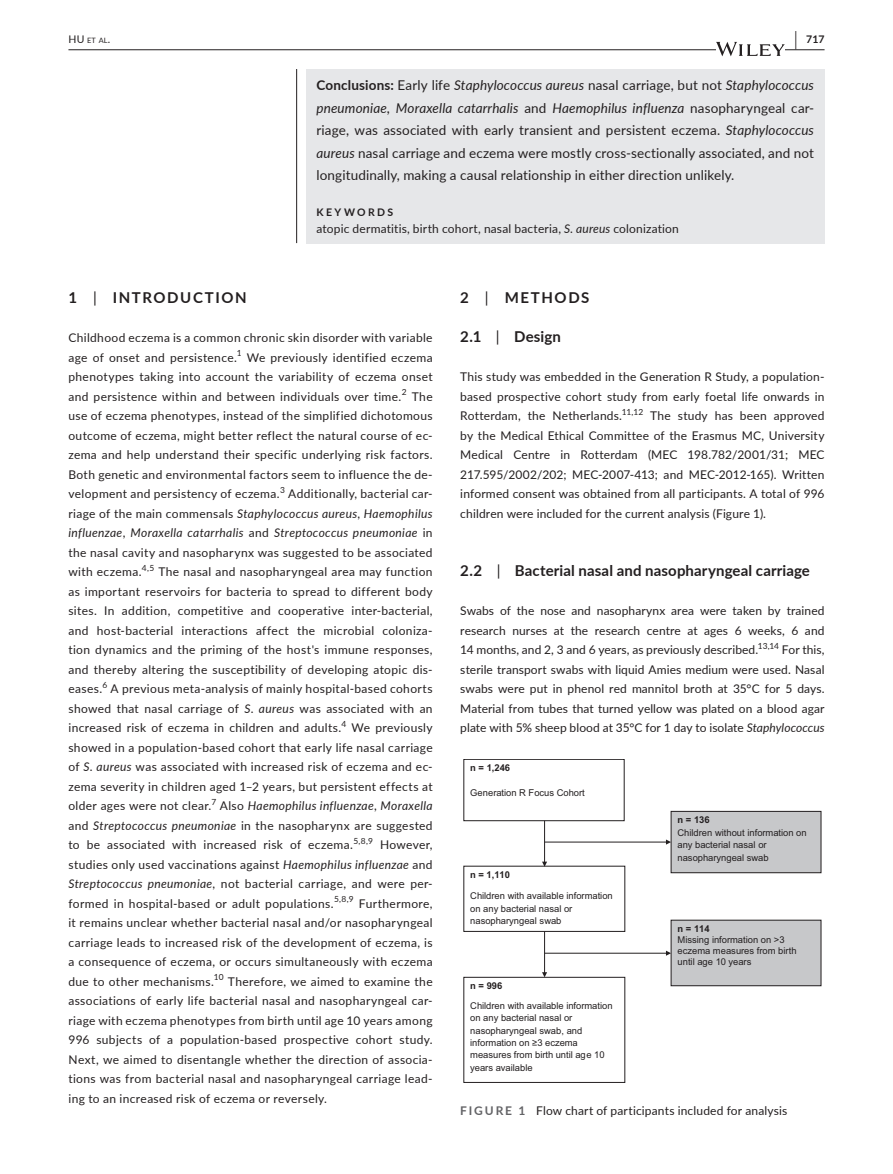
<style>
.page{position:relative;width:893px;height:1174px;background:#fff}
.page>*{position:absolute;margin:0;border:0;box-sizing:border-box;transform-origin:0 0}
.t1{font:700 15px "Lato";letter-spacing:.01em;color:#231f20}
.t2{font:700 15px "Lato";letter-spacing:.105em;color:#231f20}
.t3{font:700 15px "Lato";letter-spacing:.11em;color:#231f20}
.t4{font:13.5px/22.5px "Lato";letter-spacing:.01em;color:#231f20;text-align:justify}
.t5{font:12px/19.5px "Lato";letter-spacing:.025em;color:#231f20;text-align:justify}
.t6{font:700 10.5px "Lato";letter-spacing:.22em;color:#231f20}
.t7{font:9.45px/12.5px "Arial";color:#231f20}
.t8{font:700 9.45px "Arial";color:#231f20}
.t9{font:8.4px "Lato";letter-spacing:-.015em;color:#231f20}
.t10{font:7.35px "Lato";color:#231f20}
.s1{font-size:10.5px}
.s2{font-size:19.5px}
.s3{font-weight:700}
.s4{font-style:italic}
.s5{font-weight:400}
.s6{font-weight:700;color:#636366}
</style>
<div class="page">
<hr style="left:68px;top:49px;width:756px;height:1px;background:#231f20">
<svg style="left:716px;top:42px;width:69px;height:14px"></svg>
<div style="left:463px;top:759px;width:161px;height:62px;border:1px solid #231f20"></div>
<div style="left:463px;top:977px;width:162px;height:105px;border:1px solid #231f20"></div>
<div style="left:671px;top:811px;width:150px;height:61px;background:#c7c8ca"></div>
<div style="left:671px;top:811px;width:150px;height:62px;border:1px solid #231f20"></div>
<div style="left:671px;top:920px;width:150px;height:65px;background:#c7c8ca"></div>
<div style="left:671px;top:919px;width:150px;height:67px;border:1px solid #231f20"></div>
<hr style="left:545px;top:952px;width:122px;height:1px;background:#231f20">
<svg style="left:666px;top:950px;width:5px;height:5px"></svg>
<hr style="left:544px;top:931px;width:1px;height:42px;background:#231f20">
<svg style="left:542px;top:972px;width:5px;height:5px"></svg>
<hr style="left:544px;top:820px;width:1px;height:42px;background:#231f20">
<svg style="left:542px;top:861px;width:5px;height:5px"></svg>
<hr style="left:545px;top:841px;width:122px;height:1px;background:#231f20">
<svg style="left:666px;top:839px;width:5px;height:5px"></svg>
<div style="left:306px;top:69px;width:518px;height:174px;background:#e6e7e9"></div>
<hr style="left:296px;top:69px;width:1px;height:174px;background:#231f20">
<p class="t10" style="left:68px;top:35px;width:43px"><span class="s1">HU</span> et al<span class="s1">.</span></p>
<p class="t6" style="left:795px;top:31px;width:31px"><span class="s2">|</span> 717</p>
<p class="t4" style="left:316px;top:74px;width:499px"><span class="s3">Conclusions:</span> Early life <span class="s4">Staphylococcus aureus</span> nasal carriage, but not <span class="s4">Staphylococcus pneumoniae</span>, <span class="s4">Moraxella catarrhalis</span> and <span class="s4">Haemophilus influenza</span> nasopharyngeal car&shy;riage, was associated with early transient and persistent eczema. <span class="s4">Staphylococcus aureus</span> nasal carriage and eczema were mostly cross-sectionally associated, and not longitudinally, making a causal relationship in either direction unlikely.</p>
<p class="t6" style="left:316px;top:205px;width:78px">KEYWORDS</p>
<p class="t5" style="left:316px;top:218px;width:364px">atopic dermatitis, birth cohort, nasal bacteria, <span class="s4">S. aureus</span> colonization</p>
<p class="t2" style="left:68px;top:287px;width:180px">1 <span class="s5">|</span> INTRODUCTION</p>
<p class="t5" style="left:68px;top:327px;width:366px">Childhood eczema is a common chronic skin disorder with variable age of onset and persistence.</p>
<p class="t9" style="left:237px;top:347px;width:6px">1</p>
<p class="t5" style="left:68px;top:347px;width:366px;text-indent:178px">We previously identified eczema phenotypes taking into account the variability of eczema onset and persistence within and between individuals over time.</p>
<p class="t9" style="left:402px;top:386px;width:6px">2</p>
<p class="t5" style="left:68px;top:386px;width:366px;text-indent:343px">The use of eczema phenotypes, instead of the simplified dichotomous outcome of eczema, might better reflect the natural course of ec&shy;zema and help understand their specific underlying risk factors.<br>Both genetic and environmental factors seem to influence the de&shy;velopment and persistency of eczema.</p>
<p class="t9" style="left:280px;top:484px;width:6px">3</p>
<p class="t5" style="left:68px;top:483px;width:366px;text-indent:220px">Additionally, bacterial car&shy;riage of the main commensals <span class="s4">Staphylococcus aureus</span>, <span class="s4">Haemophilus influenzae</span>, <span class="s4">Moraxella catarrhalis</span> and <span class="s4">Streptococcus pneumoniae</span> in the nasal cavity and nasopharynx was suggested to be associated with eczema.</p>
<p class="t9" style="left:142px;top:562px;width:14px">4,5</p>
<p class="t5" style="left:68px;top:561px;width:366px;text-indent:90px">The nasal and nasopharyngeal area may function as important reservoirs for bacteria to spread to different body sites. In addition, competitive and cooperative inter-bacterial, and host-bacterial interactions affect the microbial coloniza&shy;tion dynamics and the priming of the host's immune responses, and thereby altering the susceptibility of developing atopic dis&shy;eases.</p>
<p class="t9" style="left:103px;top:679px;width:6px">6</p>
<p class="t5" style="left:68px;top:678px;width:366px;text-indent:42px">A previous meta-analysis of mainly hospital-based cohorts showed that nasal carriage of <span class="s4">S. aureus</span> was associated with an increased risk of eczema in children and adults.</p>
<p class="t9" style="left:342px;top:718px;width:6px">4</p>
<p class="t5" style="left:68px;top:717px;width:366px;text-indent:283px">We previously showed in a population-based cohort that early life nasal carriage of <span class="s4">S. aureus</span> was associated with increased risk of eczema and ec&shy;zema severity in children aged 1–2 years, but persistent effects at older ages were not clear.<sup>7</sup> Also <span class="s4">Haemophilus influenzae</span>, <span class="s4">Moraxella </span>and <span class="s4">Streptococcus pneumoniae</span> in the nasopharynx are suggested to be associated with increased risk of eczema.</p>
<p class="t9" style="left:353px;top:835px;width:21px">5,8,9</p>
<p class="t5" style="left:68px;top:834px;width:366px;text-indent:312px">However, studies only used vaccinations against <span class="s4">Haemophilus influenzae</span> and <span class="s4">Streptococcus pneumoniae</span>, not bacterial carriage, and were per&shy;formed in hospital-based or adult populations.</p>
<p class="t9" style="left:334px;top:893px;width:21px">5,8,9</p>
<p class="t5" style="left:68px;top:893px;width:366px;text-indent:290px">Furthermore, it remains unclear whether bacterial nasal and/or nasopharyngeal carriage leads to increased risk of the development of eczema, is a consequence of eczema, or occurs simultaneously with eczema due to other mechanisms.<sup>10</sup> Therefore, we aimed to examine the associations of early life bacterial nasal and nasopharyngeal car&shy;riage with eczema phenotypes from birth until age 10 years among 996 subjects of a population-based prospective cohort study.<br>Next, we aimed to disentangle whether the direction of associa&shy;tions was from bacterial nasal and nasopharyngeal carriage lead&shy;ing to an increased risk of eczema or reversely.</p>
<p class="t3" style="left:460px;top:287px;width:131px">2 <span class="s5">|</span> METHODS</p>
<p class="t1" style="left:460px;top:326px;width:102px">2.1 <span class="s5">|</span> Design</p>
<p class="t5" style="left:460px;top:366px;width:366px">This study was embedded in the Generation R Study, a population&shy;based prospective cohort study from early foetal life onwards in Rotterdam, the Netherlands.</p>
<p class="t9" style="left:622px;top:406px;width:23px">11,12</p>
<p class="t5" style="left:460px;top:405px;width:366px;text-indent:190px">The study has been approved by the Medical Ethical Committee of the Erasmus MC, University Medical Centre in Rotterdam (MEC 198.782/2001/31; MEC 217.595/2002/202; MEC-2007-413; and MEC-2012-165). Written informed consent was obtained from all participants. A total of 996 children were included for the current analysis (Figure 1).</p>
<p class="t1" style="left:460px;top:560px;width:351px">2.2 <span class="s5">|</span> Bacterial nasal and nasopharyngeal carriage</p>
<p class="t5" style="left:460px;top:600px;width:366px">Swabs of the nose and nasopharynx area were taken by trained research nurses at the research centre at ages 6 weeks, 6 and 14 months, and 2, 3 and 6 years, as previously described.</p>
<p class="t9" style="left:758px;top:640px;width:23px">13,14</p>
<p class="t5" style="left:460px;top:639px;width:366px;text-indent:321px">For this, sterile transport swabs with liquid Amies medium were used. Nasal swabs were put in phenol red mannitol broth at 35°C for 5 days.<br>Material from tubes that turned yellow was plated on a blood agar plate with 5% sheep blood at 35°C for 1 day to isolate <span class="s4">Staphylococcus</span></p>
<p class="t8" style="left:470px;top:761px;width:41px">n = 1,246</p>
<p class="t7" style="left:470px;top:787px;width:116px">Generation R Focus Cohort</p>
<p class="t8" style="left:470px;top:868px;width:41px">n = 1,110</p>
<p class="t7" style="left:470px;top:889px;width:144px">Children with available information on any bacterial nasal or nasopharyngeal swab</p>
<p class="t8" style="left:470px;top:979px;width:34px">n= 996</p>
<p class="t7" style="left:470px;top:999px;width:144px">Children with available information on any bacterial nasal or nasopharyngeal swab, and information on ≥3 eczema measures from birth until age 10 years available</p>
<p class="t8" style="left:678px;top:813px;width:34px">n= 136</p>
<p class="t7" style="left:678px;top:826px;width:131px">Children without information on any bacterial nasal or nasopharyngeal swab</p>
<p class="t8" style="left:678px;top:922px;width:34px">n= 114</p>
<p class="t7" style="left:678px;top:934px;width:120px;line-height:10.8px">Missing information on &gt;3 eczema measures from birth until age 10 years</p>
<p class="t5" style="left:460px;top:1100px;width:329px"><span class="s6">FIGURE 1</span> Flow chart of participants included for analysis</p>
</div>
